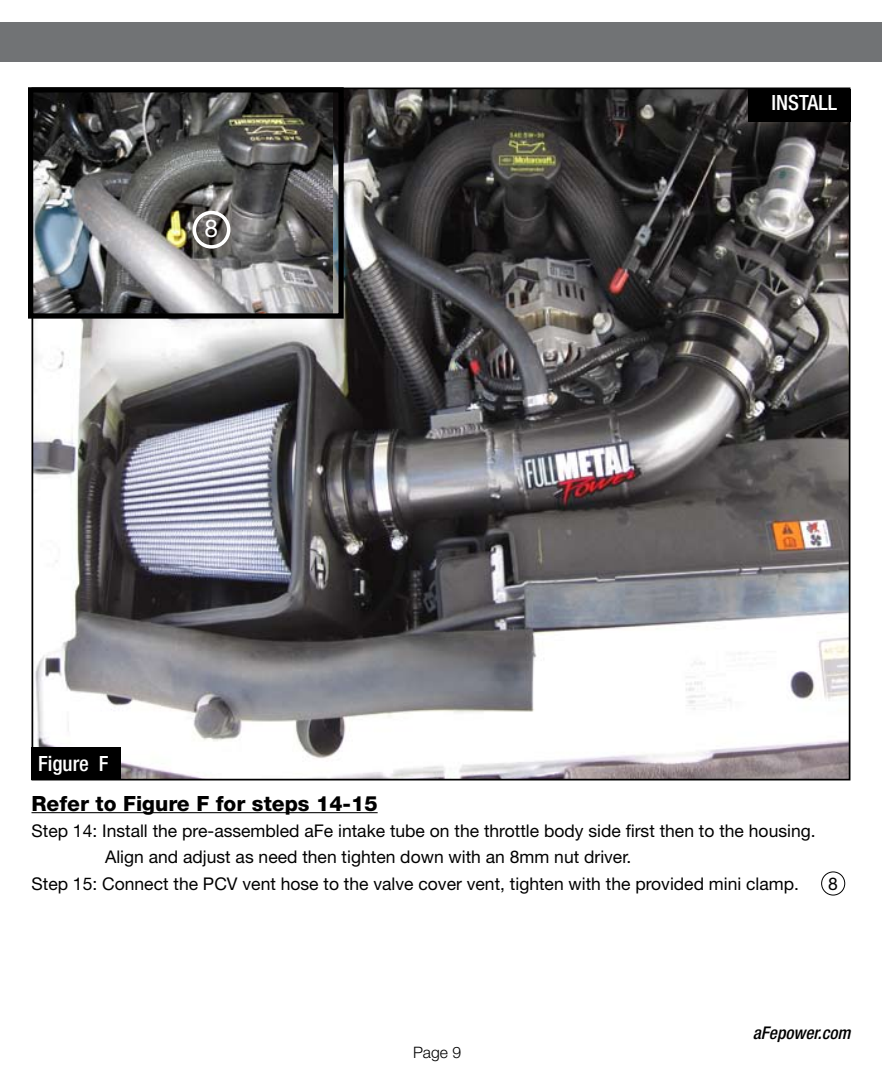
<style>
.page{position:relative;width:882px;height:1071px;background:#fff}
.page>*{position:absolute;margin:0;border:0;box-sizing:border-box;transform-origin:0 0}
.t1{font:24.5px "Helvetica Neue";color:#fff}
.t2{font:800 21px "Helvetica Neue";color:#000}
.t3{font:500 condensed 21px "Helvetica Neue";color:#fff}
.t4{font:17.5px "Helvetica Neue";color:#000}
.t5{font:italic 500 condensed 17.5px "Helvetica Neue";color:#000}
.t6{font:300 15.75px "Helvetica Neue";color:#000}
</style>
<div class="page">
<img style="left:35px;top:91px;width:812px;height:686px">
<div style="left:0;top:23px;width:882px;height:39px;background:#717375"></div>
<hr style="left:32px;top:812px;width:346px;height:1px;background:#000">
<div style="left:32px;top:747px;width:89px;height:33px;background:#000"></div>
<div style="left:748px;top:89px;width:102px;height:33px;background:#000"></div>
<img style="left:34px;top:93px;width:298px;height:220px">
<div style="left:28px;top:87px;width:316px;height:232px;border:5px solid #000"></div>
<div style="left:821px;top:871px;width:24px;height:25px;border:1px solid #000;border-radius:50%"></div>
<div style="left:193px;top:211px;width:37px;height:38px;border:4px solid #fff;border-radius:50%"></div>
<h1 class="t1" style="left:205px;top:214px;width:15px">8</h1>
<p class="t3" style="left:38px;top:751px;width:72px">Figure F</p>
<p class="t3" style="left:771px;top:90px;width:67px">INSTALL</p>
<p class="t2" style="left:32px;top:791px;width:348px">Refer to Figure F for steps 14-15</p>
<p class="t4" style="left:32px;top:820px;width:786px">Step 14: Install the pre-assembled aFe intake tube on the throttle body side first then to the housing.</p>
<p class="t4" style="left:105px;top:847px;width:528px">Align and adjust as need then tighten down with an 8mm nut driver.</p>
<p class="t4" style="left:32px;top:873px;width:769px">Step 15: Connect the PCV vent hose to the valve cover vent, tighten with the provided mini clamp.</p>
<p class="t4" style="left:828px;top:873px;width:11px">8</p>
<p class="t6" style="left:413px;top:1043px;width:50px">Page 9</p>
<p class="t5" style="left:753px;top:1023px;width:99px">aFepower.com</p>
</div>
